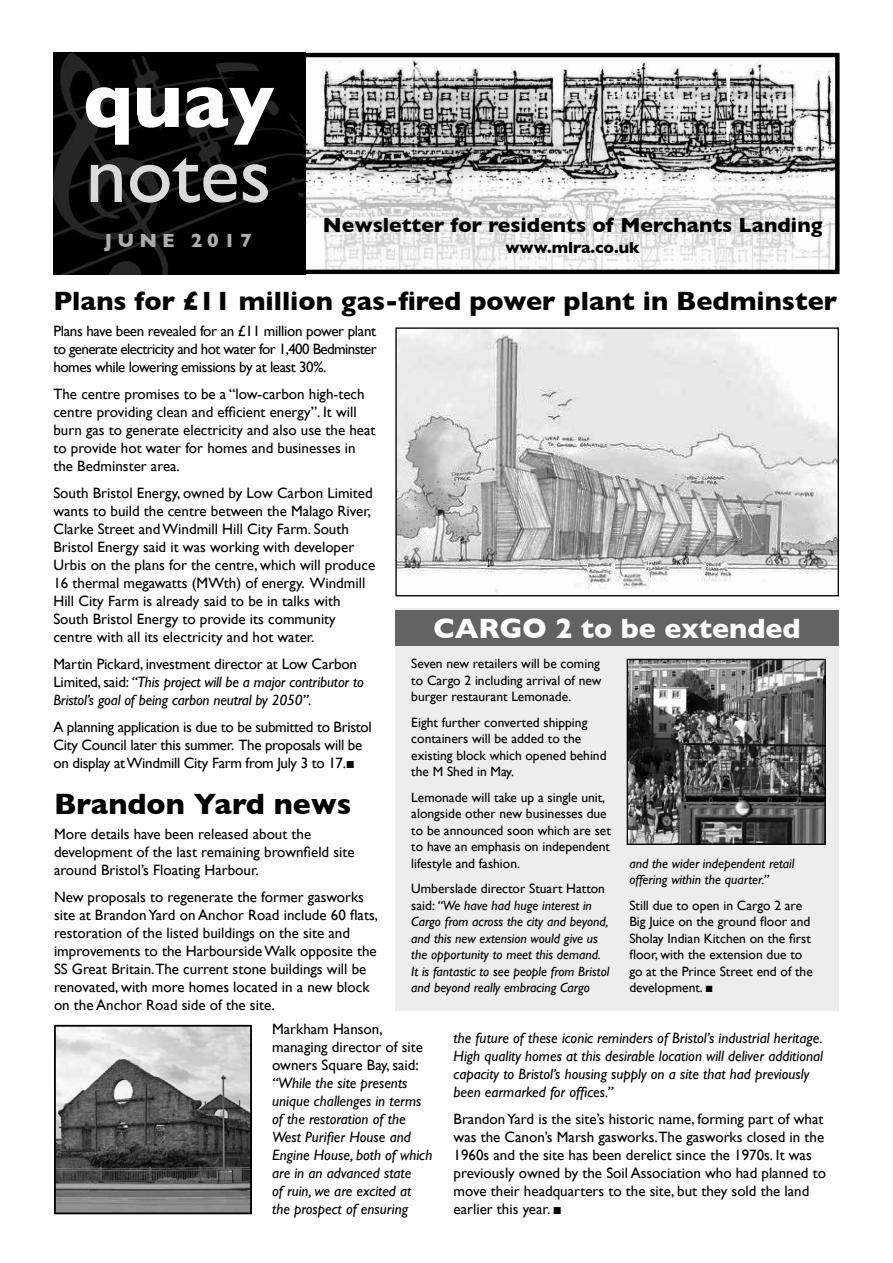
<style>
.page{position:relative;width:893px;height:1263px;background:#fff}
.page>*{position:absolute;margin:0;border:0;box-sizing:border-box;transform-origin:0 0}
.t1{font:82.5px "Gill Sans";color:#dadada}
.t2{font:700 78.6px "Gill Sans";color:#fff}
.t3{font:700 30px "Gill Sans";color:#000}
.t4{font:700 28.5px "Gill Sans";color:#fff}
.t5{font:700 27px "Gill Sans";color:#000}
.t6{font:700 21px "Gill Sans";color:#000}
.t7{font:700 19.5px "Gill Sans";letter-spacing:.26em;color:#acacac}
.t8{font:700 16.5px "Gill Sans";color:#000}
.t9{font:15px/18px "Gill Sans";color:#000}
.t10{font:italic 15px/18px "Gill Sans";color:#000}
.t11{font:15px/18px "Gill Sans";letter-spacing:-.02em;color:#000}
.t12{font:13.5px/16.5px "Gill Sans";color:#000}
.t13{font:italic 13.5px/16.5px "Gill Sans";color:#000}
.s1{font-style:normal}
.s2{font-family:"Arial"}
</style>
<div class="page">
<img style="left:306px;top:59px;width:528px;height:210px">
<div style="left:295px;top:53px;width:544px;height:221px;border:4px solid #000"></div>
<img style="left:53px;top:53px;width:253px;height:221px">
<img style="left:397px;top:329px;width:440px;height:263px">
<div style="left:395px;top:327px;width:444px;height:269px;border:1px solid #000"></div>
<div style="left:395px;top:608px;width:444px;height:403px;background:#ededed"></div>
<div style="left:395px;top:610px;width:444px;height:36px;background:#646363"></div>
<img style="left:629px;top:661px;width:195px;height:182px">
<div style="left:627px;top:659px;width:199px;height:186px;border:1px solid #000"></div>
<img style="left:57px;top:1028px;width:192px;height:183px">
<div style="left:54px;top:1025px;width:198px;height:189px;border:2px solid #000"></div>
<h2 class="t2" style="left:83px;top:38px;width:192px">quay</h2>
<h1 class="t1" style="left:86px;top:126px;width:187px">notes</h1>
<h3 class="t7" style="left:105px;top:225px;width:149px">JUNE 2017</h3>
<h3 class="t6" style="left:323px;top:208px;width:501px">Newsletter for residents of Merchants Landing</h3>
<p class="t8" style="left:506px;top:234px;width:136px">www.mlra.co.uk</p>
<h3 class="t5" style="left:53px;top:279px;width:785px">Plans for £11 million gas-fired power plant in Bedminster</h3>
<p class="t9" style="left:53px;top:322px;width:325px;text-align:justify">Plans have been revealed for an £11 million power plant to generate electricity and hot water for 1,400 Bedminster homes while lowering emissions by at least 30%.</p>
<p class="t9" style="left:53px;top:385px;width:324px">The centre promises to be a “low-carbon high-tech centre providing clean and efficient energy”. It will burn gas to generate electricity and also use the heat to provide hot water for homes and businesses in the Bedminster area.</p>
<p class="t9" style="left:53px;top:484px;width:323px">South Bristol Energy, owned by Low Carbon Limited wants to build the centre between the Malago River, Clarke Street and Windmill Hill City Farm. South Bristol Energy said it was working with developer Urbis on the plans for the centre, which will produce 16 thermal megawatts (MWth) of energy. Windmill Hill City Farm is already said to be in talks with South Bristol Energy to provide its community centre with all its electricity and hot water.</p>
<p class="t10" style="left:53px;top:655px;width:312px"><span class="s1">Martin Pickard, investment director at Low Carbon<br>Limited, said:</span> “This project will be a major contributor to<br>Bristol’s goal of being carbon neutral by 2050”<span class="s1">.</span></p>
<p class="t11" style="left:53px;top:718px;width:320px">A planning application is due to be submitted to Bristol<br>City Council later this summer. The proposals will be on display at Windmill City Farm from July 3 to 17.<span class="s2">■</span></p>
<h3 class="t4" style="left:434px;top:605px;width:369px">CARGO 2 to be extended</h3>
<p class="t12" style="left:411px;top:655px;width:192px;text-align:justify">Seven new retailers will be coming to Cargo 2 including arrival of new burger restaurant Lemonade.</p>
<p class="t12" style="left:411px;top:714px;width:197px">Eight further converted shipping containers will be added to the existing block which opened behind the M Shed in May.</p>
<p class="t12" style="left:411px;top:789px;width:201px">Lemonade will take up a single unit, alongside other new businesses due to be announced soon which are set to have an emphasis on independent lifestyle and fashion.</p>
<p class="t13" style="left:411px;top:880px;width:199px"><span class="s1">Umberslade director Stuart Hatton said:</span> “We have had huge interest in Cargo from across the city and beyond, and this new extension would give us the opportunity to meet this demand.<br>It is fantastic to see people from Bristol and beyond really embracing Cargo</p>
<h3 class="t3" style="left:54px;top:780px;width:299px">Brandon Yard news</h3>
<p class="t9" style="left:54px;top:825px;width:302px">More details have been released about the development of the last remaining brownfield site around Bristol’s Floating Harbour.</p>
<p class="t9" style="left:54px;top:888px;width:326px">New proposals to regenerate the former gasworks site at Brandon Yard on Anchor Road include 60 flats, restoration of the listed buildings on the site and improvements to the Harbourside Walk opposite the SS Great Britain.The current stone buildings will be renovated, with more homes located in a new block on the Anchor Road side of the site.</p>
<p class="t9" style="left:272px;top:1019px;width:152px">Markham Hanson, managing director of site owners Square Bay, said:</p>
<p class="t10" style="left:272px;top:1073px;width:162px">“While the site presents unique challenges in terms of the restoration of the<br>West Purifier House and<br>Engine House, both of which are in an advanced state<br>of ruin, we are excited at the prospect of ensuring</p>
<p class="t13" style="left:629px;top:855px;width:166px">and the wider independent retail offering within the quarter.”</p>
<p class="t12" style="left:629px;top:897px;width:185px">Still due to open in Cargo 2 are<br>Big Juice on the ground floor and<br>Sholay Indian Kitchen on the first floor, with the extension due to go at the Prince Street end of the development. <span class="s2">■</span></p>
<p class="t10" style="left:454px;top:1028px;width:371px">the future of these iconic reminders of Bristol’s industrial heritage.<br>High quality homes at this desirable location will deliver additional capacity to Bristol’s housing supply on a site that had previously been earmarked for offices.”</p>
<p class="t9" style="left:454px;top:1109px;width:374px">Brandon Yard is the site’s historic name, forming part of what was the Canon’s Marsh gasworks.The gasworks closed in the 1960s and the site has been derelict since the 1970s. It was previously owned by the Soil Association who had planned to move their headquarters to the site, but they sold the land earlier this year. <span class="s2">■</span></p>
</div>
